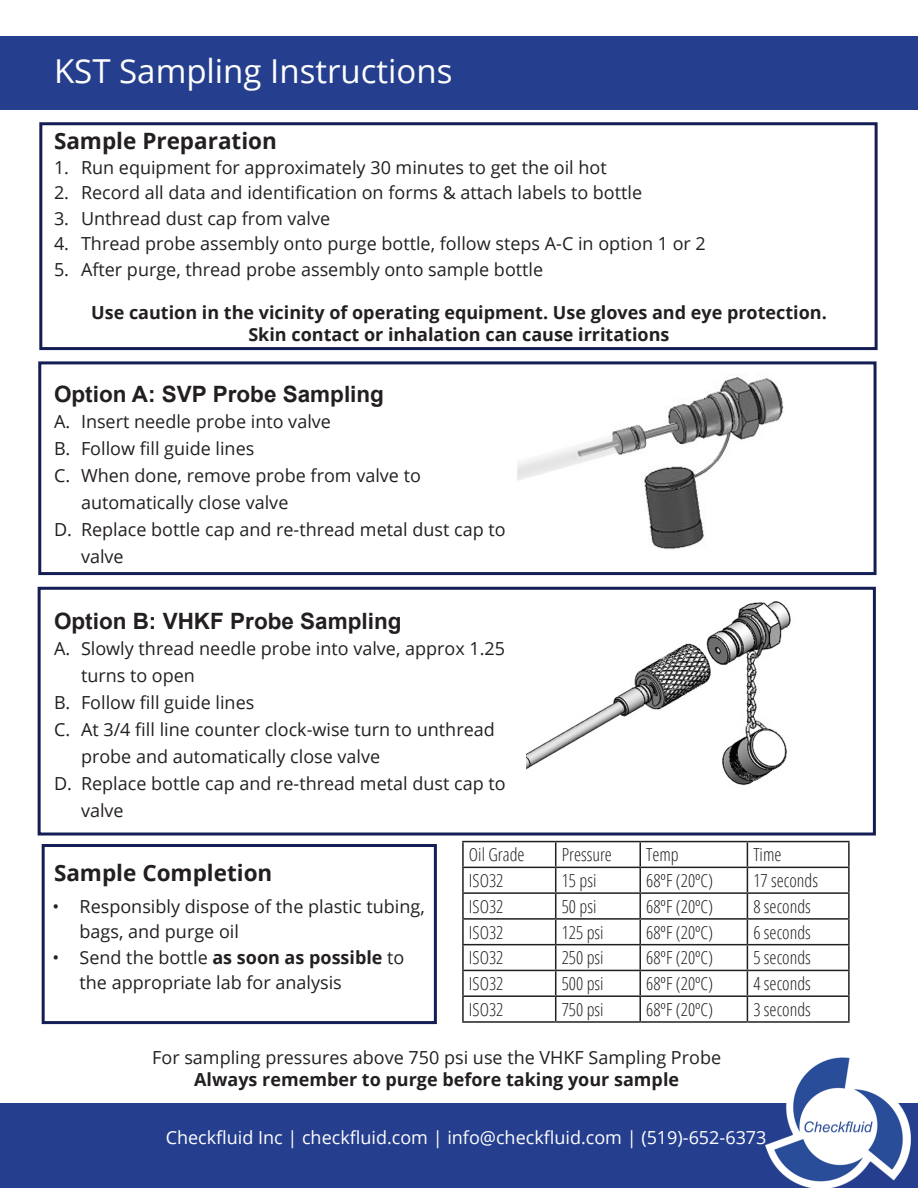
<style>
.page{position:relative;width:918px;height:1188px;background:#fff}
.page>*{position:absolute;margin:0;border:0;box-sizing:border-box;transform-origin:0 0}
.t1{font:33px "Open Sans";color:#fff}
.t2{font:700 22.5px "Arial";color:#231f20}
.t3{font:700 22.5px "Open Sans";color:#231f20}
.t4{font:18px/27px "Open Sans";color:#231f20}
.t5{font:300 condensed 18px "Open Sans";color:#231f20}
.t6{font:700 18px/21.6px "Open Sans";color:#231f20;text-align:center}
.t7{font:18px "Open Sans";color:#fff}
.s1{font-weight:700}
</style>
<div class="page">
<div style="left:38px;top:587px;width:838px;height:249px;border:3px solid #141d54"></div>
<div style="left:38px;top:361px;width:839px;height:214px;border:3px solid #141d54"></div>
<div style="left:39px;top:122px;width:839px;height:228px;border:3px solid #141d54"></div>
<div style="left:0;top:36px;width:918px;height:73px;background:#253f8e"></div>
<div style="left:42px;top:844px;width:395px;height:180px;border:3px solid #141d54"></div>
<div style="left:0;top:1103px;width:918px;height:85px;background:#253f8e"></div>
<img style="left:765px;top:1057px;width:145px;height:131px">
<img style="left:517px;top:377px;width:267px;height:173px">
<hr style="left:462px;top:841px;width:94px;height:1px;background:#231f20">
<hr style="left:462px;top:842px;width:2px;height:25px;background:#231f20">
<hr style="left:556px;top:841px;width:84px;height:1px;background:#231f20">
<hr style="left:640px;top:841px;width:107px;height:1px;background:#231f20">
<hr style="left:639px;top:842px;width:2px;height:25px;background:#231f20">
<hr style="left:747px;top:841px;width:103px;height:1px;background:#231f20">
<hr style="left:848px;top:842px;width:2px;height:25px;background:#231f20">
<hr style="left:462px;top:867px;width:94px;height:1px;background:#231f20">
<hr style="left:462px;top:868px;width:2px;height:24px;background:#231f20">
<hr style="left:556px;top:867px;width:84px;height:1px;background:#231f20">
<hr style="left:640px;top:867px;width:107px;height:1px;background:#231f20">
<hr style="left:639px;top:868px;width:2px;height:24px;background:#231f20">
<hr style="left:747px;top:867px;width:103px;height:1px;background:#231f20">
<hr style="left:848px;top:868px;width:2px;height:24px;background:#231f20">
<hr style="left:462px;top:892px;width:94px;height:2px;background:#231f20">
<hr style="left:462px;top:894px;width:2px;height:24px;background:#231f20">
<hr style="left:556px;top:892px;width:84px;height:2px;background:#231f20">
<hr style="left:640px;top:892px;width:107px;height:2px;background:#231f20">
<hr style="left:639px;top:894px;width:2px;height:24px;background:#231f20">
<hr style="left:747px;top:892px;width:103px;height:2px;background:#231f20">
<hr style="left:848px;top:894px;width:2px;height:24px;background:#231f20">
<hr style="left:462px;top:918px;width:94px;height:2px;background:#231f20">
<hr style="left:462px;top:920px;width:2px;height:24px;background:#231f20">
<hr style="left:556px;top:918px;width:84px;height:2px;background:#231f20">
<hr style="left:640px;top:918px;width:107px;height:2px;background:#231f20">
<hr style="left:639px;top:920px;width:2px;height:24px;background:#231f20">
<hr style="left:747px;top:918px;width:103px;height:2px;background:#231f20">
<hr style="left:848px;top:920px;width:2px;height:24px;background:#231f20">
<hr style="left:462px;top:944px;width:94px;height:1px;background:#231f20">
<hr style="left:462px;top:945px;width:2px;height:25px;background:#231f20">
<hr style="left:556px;top:944px;width:84px;height:1px;background:#231f20">
<hr style="left:640px;top:944px;width:107px;height:1px;background:#231f20">
<hr style="left:639px;top:945px;width:2px;height:25px;background:#231f20">
<hr style="left:747px;top:944px;width:103px;height:1px;background:#231f20">
<hr style="left:848px;top:945px;width:2px;height:25px;background:#231f20">
<hr style="left:462px;top:970px;width:94px;height:1px;background:#231f20">
<hr style="left:462px;top:971px;width:2px;height:24px;background:#231f20">
<hr style="left:556px;top:970px;width:84px;height:1px;background:#231f20">
<hr style="left:640px;top:970px;width:107px;height:1px;background:#231f20">
<hr style="left:639px;top:971px;width:2px;height:24px;background:#231f20">
<hr style="left:747px;top:970px;width:103px;height:1px;background:#231f20">
<hr style="left:848px;top:971px;width:2px;height:24px;background:#231f20">
<hr style="left:462px;top:995px;width:94px;height:2px;background:#231f20">
<hr style="left:462px;top:997px;width:2px;height:24px;background:#231f20">
<hr style="left:556px;top:995px;width:84px;height:2px;background:#231f20">
<svg style="left:555px;top:842px;width:1px;height:179px"></svg>
<hr style="left:640px;top:995px;width:107px;height:2px;background:#231f20">
<hr style="left:639px;top:997px;width:2px;height:24px;background:#231f20">
<hr style="left:747px;top:995px;width:103px;height:2px;background:#231f20">
<svg style="left:747px;top:842px;width:1px;height:179px"></svg>
<hr style="left:848px;top:997px;width:2px;height:24px;background:#231f20">
<hr style="left:462px;top:1021px;width:94px;height:2px;background:#231f20">
<hr style="left:556px;top:1021px;width:84px;height:2px;background:#231f20">
<hr style="left:640px;top:1021px;width:107px;height:2px;background:#231f20">
<hr style="left:747px;top:1021px;width:103px;height:2px;background:#231f20">
<img style="left:526px;top:601px;width:265px;height:185px">
<p class="t1" style="left:54px;top:48px;width:400px">KST Sampling Instructions</p>
<p class="t3" style="left:54px;top:125px;width:224px">Sample Preparation</p>
<p class="t4" style="left:81px;top:153px;width:527px">Run equipment for approximately 30 minutes to get the oil hot</p>
<p class="t4" style="left:81px;top:179px;width:563px">Record all data and identification on forms &amp; attach labels to bottle</p>
<p class="t4" style="left:81px;top:204px;width:251px">Unthread dust cap from valve</p>
<p class="t4" style="left:81px;top:230px;width:626px">Thread probe assembly onto purge bottle, follow steps A-C in option 1 or 2</p>
<p class="t4" style="left:81px;top:255px;width:464px">After purge, thread probe assembly onto sample bottle</p>
<p class="t6" style="left:91px;top:301px;width:737px">Use caution in the vicinity of operating equipment. Use gloves and eye protection.<br>Skin contact or inhalation can cause irritations</p>
<p class="t4" style="left:54px;top:154px;width:17px;line-height:25.5px;text-align:justify">1.<br>2.<br>3.<br>4.<br>5.</p>
<p class="t2" style="left:54px;top:379px;width:332px">Option A: SVP Probe Sampling</p>
<p class="t4" style="left:81px;top:408px;width:252px">Insert needle probe into valve</p>
<p class="t4" style="left:81px;top:435px;width:175px">Follow fill guide lines</p>
<p class="t4" style="left:81px;top:462px;width:341px">When done, remove probe from valve to automatically close valve</p>
<p class="t4" style="left:81px;top:516px;width:426px">Replace bottle cap and re-thread metal dust cap to valve</p>
<p class="t4" style="left:54px;top:408px;width:18px;text-align:justify">A.<br>B.<br>C.</p>
<p class="t4" style="left:54px;top:516px;width:19px">D.</p>
<p class="t2" style="left:54px;top:606px;width:349px">Option B: VHKF Probe Sampling</p>
<p class="t4" style="left:81px;top:634px;width:426px">Slowly thread needle probe into valve, approx 1.25 turns to open</p>
<p class="t4" style="left:81px;top:688px;width:175px">Follow fill guide lines</p>
<p class="t4" style="left:81px;top:715px;width:415px">At 3/4 fill line counter clock-wise turn to unthread probe and automatically close valve</p>
<p class="t4" style="left:81px;top:769px;width:426px">Replace bottle cap and re-thread metal dust cap to valve</p>
<p class="t4" style="left:54px;top:634px;width:18px">A.</p>
<p class="t4" style="left:54px;top:688px;width:18px">B.<br>C.</p>
<p class="t4" style="left:54px;top:769px;width:19px">D.</p>
<p class="t5" style="left:469px;top:843px;width:57px">Oil Grade</p>
<p class="t5" style="left:562px;top:843px;width:52px">Pressure</p>
<p class="t5" style="left:646px;top:843px;width:34px">Temp</p>
<p class="t5" style="left:753px;top:843px;width:30px">Time</p>
<p class="t5" style="left:469px;top:868px;width:36px">ISO32</p>
<p class="t5" style="left:562px;top:868px;width:36px">15 psi</p>
<p class="t5" style="left:646px;top:868px;width:68px">68ºF (20ºC)</p>
<p class="t5" style="left:753px;top:868px;width:66px">17 seconds</p>
<p class="t5" style="left:469px;top:894px;width:36px">ISO32</p>
<p class="t5" style="left:562px;top:894px;width:36px">50 psi</p>
<p class="t5" style="left:646px;top:894px;width:68px">68ºF (20ºC)</p>
<p class="t5" style="left:753px;top:894px;width:59px">8 seconds</p>
<p class="t5" style="left:469px;top:920px;width:36px">ISO32</p>
<p class="t5" style="left:562px;top:920px;width:43px">125 psi</p>
<p class="t5" style="left:646px;top:920px;width:68px">68ºF (20ºC)</p>
<p class="t5" style="left:753px;top:920px;width:59px">6 seconds</p>
<p class="t5" style="left:469px;top:946px;width:36px">ISO32</p>
<p class="t5" style="left:562px;top:946px;width:43px">250 psi</p>
<p class="t5" style="left:646px;top:946px;width:68px">68ºF (20ºC)</p>
<p class="t5" style="left:753px;top:946px;width:59px">5 seconds</p>
<p class="t5" style="left:469px;top:971px;width:36px">ISO32</p>
<p class="t5" style="left:562px;top:971px;width:43px">500 psi</p>
<p class="t5" style="left:646px;top:971px;width:68px">68ºF (20ºC)</p>
<p class="t5" style="left:753px;top:971px;width:59px">4 seconds</p>
<p class="t5" style="left:469px;top:997px;width:36px">ISO32</p>
<p class="t5" style="left:562px;top:997px;width:43px">750 psi</p>
<p class="t5" style="left:646px;top:997px;width:68px">68ºF (20ºC)</p>
<p class="t5" style="left:753px;top:997px;width:59px">3 seconds</p>
<p class="t4" style="left:152px;top:1044px;width:570px">For sampling pressures above 750 psi use the VHKF Sampling Probe</p>
<p class="t6" style="left:194px;top:1068px;width:486px">Always remember to purge before taking your sample</p>
<p class="t3" style="left:54px;top:857px;width:220px">Sample Completion</p>
<p class="t4" style="left:80px;top:893px;width:347px;line-height:25.5px">Responsibly dispose of the plastic tubing, bags, and purge oil</p>
<p class="t4" style="left:80px;top:944px;width:326px;line-height:25.5px">Send the bottle <span class="s1">as soon as possible</span> to the appropriate lab for analysis</p>
<p class="t4" style="left:53px;top:892px;width:8px">•</p>
<p class="t4" style="left:53px;top:943px;width:8px">•</p>
<p class="t7" style="left:166px;top:1125px;width:602px">Checkfluid Inc | checkfluid.com | info@checkfluid.com | (519)-652-6373</p>
</div>
